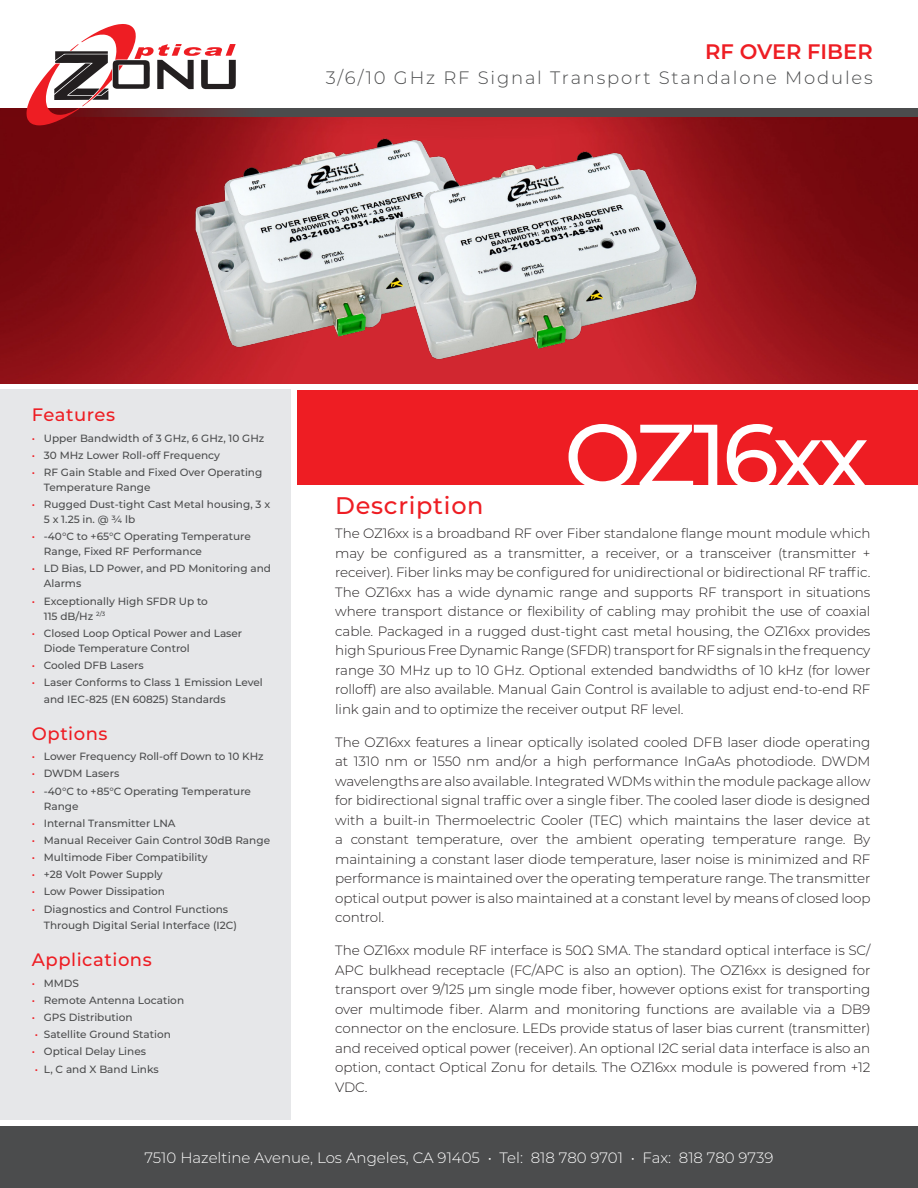
<style>
.page{position:relative;width:918px;height:1188px;background:#fff}
.page>*{position:absolute;margin:0;border:0;box-sizing:border-box;transform-origin:0 0}
.t1{font:500 91.5px "Montserrat";letter-spacing:-.055em;color:#fff}
.Text_Title{font:500 24px "Montserrat";letter-spacing:.03em;color:#ee1d23}
.t2{font:600 21px "Montserrat";color:#ee1d23}
.t3{font:300 18px "Montserrat";letter-spacing:.1em;color:#4b4c4d}
.t4{font:500 18px "Montserrat";letter-spacing:.03em;color:#ee1d23}
.t5{font:300 15px "Montserrat";color:#fff}
.Text_Just{font:300 13.5px/19.5px "Montserrat";letter-spacing:-.01em;color:#231f20;text-align:justify}
.t6{font:500 10.5px/15px "Montserrat";color:#4b4c4d}
.s1{color:#ee1d23}
</style>
<div class="page">
<img style="left:0;top:117px;width:918px;height:266px">
<div style="left:0;top:390px;width:291px;height:730px;background:#e6e7e9"></div>
<div style="left:0;top:1126px;width:918px;height:62px;background:#4b4c4d"></div>
<div style="left:0;top:108px;width:918px;height:9px;background:#4b4c4d"></div>
<div style="left:297px;top:390px;width:621px;height:94px;background:#ee1d23"></div>
<svg style="left:26px;top:24px;width:210px;height:101px"></svg>
<img style="left:182px;top:130px;width:326px;height:230px">
<img style="left:383px;top:142px;width:326px;height:231px">
<p class="t2" style="left:705px;top:36px;width:169px">RF OVER FIBER</p>
<p class="t3" style="left:326px;top:65px;width:548px">3/6/10 GHz RF Signal Transport Standalone Modules</p>
<p class="t4" style="left:32px;top:402px;width:85px">Features</p>
<p class="t6" style="left:32px;top:430px;width:234px"><span class="s1">•</span> Upper Bandwidth of 3 GHz, 6 GHz, 10 GHz</p>
<p class="t6" style="left:32px;top:447px;width:190px"><span class="s1">•</span> 30 MHz Lower Roll-off Frequency</p>
<p class="t6" style="left:44px;top:464px;width:220px;text-indent:-12px"><span class="s1">•</span> RF Gain Stable and Fixed Over Operating<br>Temperature Range</p>
<p class="t6" style="left:44px;top:496px;width:228px;text-indent:-12px"><span class="s1">•</span> Rugged Dust-tight Cast Metal housing, 3 x<br>5 x 1.25 in. @ 3/4 lb</p>
<p class="t6" style="left:44px;top:529px;width:208px;text-indent:-12px"><span class="s1">•</span> -40°C to +65°C Operating Temperature<br>Range, Fixed RF Performance</p>
<p class="t6" style="left:44px;top:561px;width:229px;text-indent:-12px"><span class="s1">•</span> LD Bias, LD Power, and PD Monitoring and<br>Alarms</p>
<p class="t6" style="left:44px;top:593px;width:166px;text-indent:-12px"><span class="s1">•</span> Exceptionally High SFDR Up to<br>115 dB/Hz <sup>2/3</sup></p>
<p class="t6" style="left:44px;top:625px;width:200px;text-indent:-12px"><span class="s1">•</span> Closed Loop Optical Power and Laser<br>Diode Temperature Control</p>
<p class="t6" style="left:32px;top:657px;width:113px"><span class="s1">•</span> Cooled DFB Lasers</p>
<p class="t6" style="left:44px;top:674px;width:220px;line-height:16.5px;text-indent:-12px"><span class="s1">•</span> Laser Conforms to Class 1 Emission Level and IEC-825 (EN 60825) Standards</p>
<p class="t4" style="left:32px;top:721px;width:77px">Options</p>
<p class="t6" style="left:32px;top:749px;width:233px"><span class="s1">•</span> Lower Frequency Roll-off Down to 10 KHz</p>
<p class="t6" style="left:32px;top:766px;width:89px"><span class="s1">•</span> DWDM Lasers</p>
<p class="t6" style="left:44px;top:783px;width:209px;text-indent:-12px"><span class="s1">•</span> -40°C to +85°C Operating Temperature<br>Range</p>
<p class="t6" style="left:32px;top:815px;width:145px"><span class="s1">•</span> Internal Transmitter LNA</p>
<p class="t6" style="left:32px;top:832px;width:240px"><span class="s1">•</span> Manual Receiver Gain Control 30dB Range</p>
<p class="t6" style="left:32px;top:849px;width:177px"><span class="s1">•</span> Multimode Fiber Compatibility</p>
<p class="t6" style="left:32px;top:867px;width:132px"><span class="s1">•</span> +28 Volt Power Supply</p>
<p class="t6" style="left:32px;top:884px;width:135px"><span class="s1">•</span> Low Power Dissipation</p>
<p class="t6" style="left:44px;top:900px;width:195px;line-height:16.5px;text-indent:-12px"><span class="s1">•</span> Diagnostics and Control Functions<br>Through Digital Serial Interface (I2C)</p>
<p class="t4" style="left:32px;top:947px;width:121px">Applications</p>
<p class="t6" style="left:32px;top:975px;width:49px"><span class="s1">•</span> MMDS</p>
<p class="t6" style="left:32px;top:992px;width:154px"><span class="s1">•</span> Remote Antenna Location</p>
<p class="t6" style="left:32px;top:1009px;width:102px"><span class="s1">•</span> GPS Distribution</p>
<p class="t6" style="left:35px;top:1027px;width:138px"><span class="s1">•</span> Satellite Ground Station</p>
<p class="t6" style="left:32px;top:1044px;width:116px"><span class="s1">•</span> Optical Delay Lines</p>
<p class="t6" style="left:35px;top:1061px;width:125px"><span class="s1">•</span> L, C and X Band Links</p>
<p class="t1" style="left:564px;top:392px;width:307px">OZ16xx</p>
<p class="Text_Title" style="left:335px;top:488px;width:150px">Description</p>
<p class="Text_Just" style="left:335px;top:523px;width:537px">The OZ16xx is a broadband RF over Fiber standalone flange mount module which may be configured as a transmitter, a receiver, or a transceiver (transmitter + receiver). Fiber links may be configured for unidirectional or bidirectional RF traffic.<br>The OZ16xx has a wide dynamic range and supports RF transport in situations where transport distance or flexibility of cabling may prohibit the use of coaxial cable. Packaged in a rugged dust-tight cast metal housing, the OZ16xx provides high Spurious Free Dynamic Range (SFDR) transport for RF signals in the frequency range 30 MHz up to 10 GHz. Optional extended bandwidths of 10 kHz (for lower rolloff) are also available. Manual Gain Control is available to adjust end-to-end RF link gain and to optimize the receiver output RF level.</p>
<p class="Text_Just" style="left:335px;top:732px;width:537px">The OZ16xx features a linear optically isolated cooled DFB laser diode operating at 1310 nm or 1550 nm and/or a high performance InGaAs photodiode. DWDM wavelengths are also available. Integrated WDMs within the module package allow for bidirectional signal traffic over a single fiber. The cooled laser diode is designed with a built-in Thermoelectric Cooler (TEC) which maintains the laser device at a constant temperature, over the ambient operating temperature range. By maintaining a constant laser diode temperature, laser noise is minimized and RF performance is maintained over the operating temperature range. The transmitter optical output power is also maintained at a constant level by means of closed loop control.</p>
<p class="Text_Just" style="left:335px;top:940px;width:537px;text-align:left">The OZ16xx module RF interface is 50Ω SMA. The standard optical interface is SC/ APC bulkhead receptacle (FC/APC is also an option). The OZ16xx is designed for transport over 9/125 μm single mode fiber, however options exist for transporting over multimode fiber. Alarm and monitoring functions are available via a DB9 connector on the enclosure. LEDs provide status of laser bias current (transmitter) and received optical power (receiver). An optional I2C serial data interface is also an option, contact Optical Zonu for details. The OZ16xx module is powered from +12<br>VDC.</p>
<p class="t5" style="left:145px;top:1147px;width:630px">7510 Hazeltine Avenue, Los Angeles, CA 91405 • Tel: 818 780 9701 • Fax: 818 780 9739</p>
</div>
